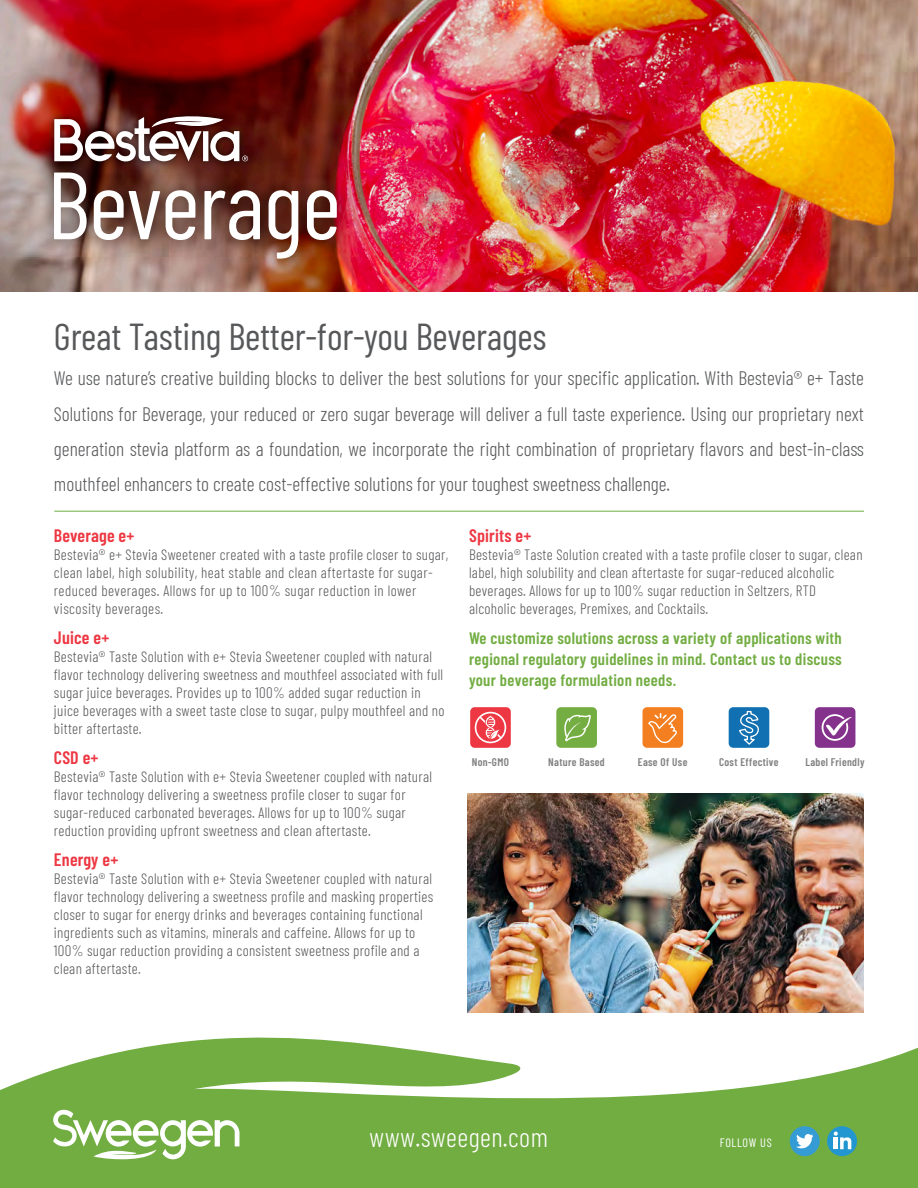
<style>
.page{position:relative;width:918px;height:1188px;background:#fff}
.page>*{position:absolute;margin:0;border:0;box-sizing:border-box;transform-origin:0 0}
.t1{font:95.4px "Barlow Condensed";letter-spacing:-.01em;color:#fff}
.t2{font:37.5px "Barlow Condensed";letter-spacing:-.005em;color:#57585a}
.t3{font:300 27px "Barlow Condensed";letter-spacing:.02em;color:#fff}
.t4{font:300 19.5px/35.2px "Barlow Condensed";color:#57585a;text-align:justify}
.t5{font:600 18px "Barlow Condensed";letter-spacing:.01em;color:#ed3742}
.t6{font:600 16.5px/21px "Barlow Condensed";letter-spacing:.02em;color:#72ad42;text-align:justify}
.t7{font:300 15px/18px "Barlow Condensed";letter-spacing:.02em;color:#57585a}
.t8{font:12.15px "Barlow Condensed";letter-spacing:.055em;color:#fff}
.t9{font:600 11.1px "Barlow Condensed";letter-spacing:.03em;color:#808180}
</style>
<div class="page">
<img style="left:0;top:0;width:918px;height:292px">
<img style="left:24px;top:136px;width:339px;height:146px">
<img style="left:44px;top:107px;width:214px;height:64px">
<svg style="left:54px;top:114px;width:194px;height:48px"></svg>
<div style="left:470px;top:707px;width:41px;height:41px;background:#ed3742;border-radius:5px"></div>
<div style="left:475px;top:712px;width:31px;height:31px;border:2px solid #fff;border-radius:50%"></div>
<svg style="left:478px;top:715px;width:25px;height:25px"></svg>
<div style="left:556px;top:707px;width:41px;height:41px;background:#74ae43;border-radius:5px"></div>
<svg style="left:564px;top:715px;width:27px;height:26px"></svg>
<div style="left:643px;top:707px;width:40px;height:41px;background:#f47f21;border-radius:5px"></div>
<svg style="left:648px;top:713px;width:29px;height:31px"></svg>
<div style="left:729px;top:707px;width:40px;height:41px;background:#1170b1;border-radius:5px"></div>
<svg style="left:739px;top:710px;width:20px;height:35px"></svg>
<div style="left:815px;top:707px;width:40px;height:41px;background:#85328d;border-radius:5px"></div>
<div style="left:822px;top:714px;width:26px;height:27px;border:2px solid #fff;border-radius:50%"></div>
<svg style="left:823px;top:714px;width:29px;height:24px"></svg>
<svg style="left:0;top:1012px;width:918px;height:176px;fill:#72ad42"></svg>
<svg style="left:53px;top:1110px;width:186px;height:51px"></svg>
<img style="left:467px;top:793px;width:397px;height:219px">
<hr style="left:54px;top:511px;width:810px;height:1px;background:#72ad42">
<div style="left:790px;top:1126px;width:30px;height:30px;background:#359bd5;border-radius:50%"></div>
<svg style="left:796px;top:1134px;width:18px;height:14px"></svg>
<svg style="left:827px;top:1126px;width:30px;height:30px"></svg>
<svg style="left:834px;top:1132px;width:17px;height:17px"></svg>
<h1 class="t1" style="left:47px;top:137px;width:295px">Beverage</h1>
<h2 class="t2" style="left:54px;top:310px;width:494px">Great Tasting Better-for-you Beverages</h2>
<p class="t4" style="left:54px;top:359px;width:812px">We use nature’s creative building blocks to deliver the best solutions for your specific application. With Bestevia® e+ Taste Solutions for Beverage, your reduced or zero sugar beverage will deliver a full taste experience. Using our proprietary next generation stevia platform as a foundation, we incorporate the right combination of proprietary flavors and best-in-class mouthfeel enhancers to create cost-effective solutions for your toughest sweetness challenge.</p>
<p class="t5" style="left:54px;top:523px;width:82px">Beverage e+</p>
<p class="t7" style="left:54px;top:545px;width:396px">Bestevia® e+ Stevia Sweetener created with a taste profile closer to sugar, clean label, high solubility, heat stable and clean aftertaste for sugar&shy;reduced beverages. Allows for up to 100% sugar reduction in lower viscosity beverages.</p>
<p class="t5" style="left:54px;top:625px;width:57px">Juice e+</p>
<p class="t7" style="left:54px;top:647px;width:392px">Bestevia® Taste Solution with e+ Stevia Sweetener coupled with natural flavor technology delivering sweetness and mouthfeel associated with full sugar juice beverages. Provides up to 100% added sugar reduction in juice beverages with a sweet taste close to sugar, pulpy mouthfeel and no bitter aftertaste.</p>
<p class="t5" style="left:54px;top:745px;width:46px">CSD e+</p>
<p class="t7" style="left:54px;top:767px;width:380px">Bestevia® Taste Solution with e+ Stevia Sweetener coupled with natural flavor technology delivering a sweetness profile closer to sugar for sugar-reduced carbonated beverages. Allows for up to 100% sugar reduction providing upfront sweetness and clean aftertaste.</p>
<p class="t5" style="left:54px;top:847px;width:66px">Energy e+</p>
<p class="t7" style="left:54px;top:869px;width:381px">Bestevia® Taste Solution with e+ Stevia Sweetener coupled with natural flavor technology delivering a sweetness profile and masking properties closer to sugar for energy drinks and beverages containing functional ingredients such as vitamins, minerals and caffeine. Allows for up to 100% sugar reduction providing a consistent sweetness profile and a clean aftertaste.</p>
<p class="t5" style="left:469px;top:523px;width:64px">Spirits e+</p>
<p class="t7" style="left:469px;top:545px;width:395px">Bestevia® Taste Solution created with a taste profile closer to sugar, clean label, high solubility and clean aftertaste for sugar-reduced alcoholic beverages. Allows for up to 100% sugar reduction in Seltzers, RTD alcoholic beverages, Premixes, and Cocktails.</p>
<p class="t6" style="left:469px;top:627px;width:374px">We customize solutions across a variety of applications with regional regulatory guidelines in mind. Contact us to discuss your beverage formulation needs.</p>
<p class="t9" style="left:472px;top:754px;width:39px">Non-GMO</p>
<p class="t9" style="left:548px;top:754px;width:58px">Nature Based</p>
<p class="t9" style="left:638px;top:754px;width:51px">Ease Of Use</p>
<p class="t9" style="left:719px;top:754px;width:61px">Cost Effective</p>
<p class="t9" style="left:805px;top:754px;width:61px">Label Friendly</p>
<h3 class="t3" style="left:370px;top:1118px;width:180px">www.sweegen.com</h3>
<p class="t8" style="left:720px;top:1134px;width:53px">FOLLOW US</p>
</div>
